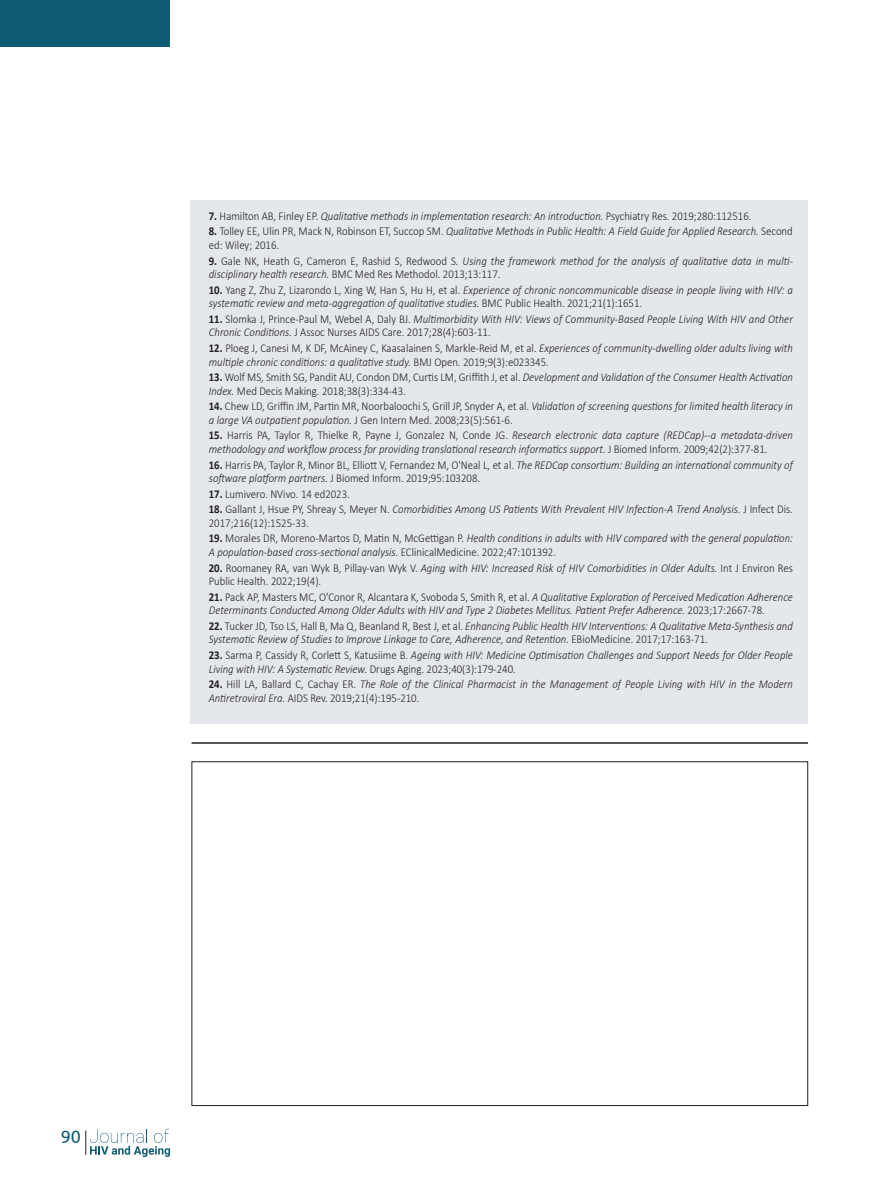
<style>
.page{position:relative;width:893px;height:1191px;background:#fff}
.page>*{position:absolute;margin:0;border:0;box-sizing:border-box;transform-origin:0 0}
.t1{font:18px "Ubuntu";color:#0f5b73}
.t2{font:italic 300 12px/13.5px "Calibri";color:#231f20;scale:.9 1}
.t3{font:300 12px/13.5px "Calibri";color:#231f20;scale:.9 1}
.s1{font-weight:700;font-style:normal}
.s2{font-style:normal}
.s3{font-weight:700}
.s4{font-style:italic}
</style>
<div class="page">
<div style="left:0;top:0;width:170px;height:47px;background:#0f5b73"></div>
<svg style="left:85px;top:1128px;width:85px;height:29px"></svg>
<div style="left:191px;top:200px;width:617px;height:523px;background:#e4e7ec"></div>
<hr style="left:191px;top:742px;width:617px;height:1px;background:#231f20">
<p class="t2" style="left:209px;top:209px;width:604px"><span class="s1">7.</span> <span class="s2">Hamilton AB, Finley EP.</span> Qualitative methods in implementation research: An introduction. <span class="s2">Psychiatry Res. 2019;280:112516.</span></p>
<p class="t2" style="left:209px;top:225px;width:650px"><span class="s1">8.</span> <span class="s2">Tolley EE, Ulin PR, Mack N, Robinson ET, Succop SM.</span> Qualitative Methods in Public Health: A Field Guide for Applied Research. <span class="s2">Second ed: Wiley; 2016.</span></p>
<p class="t2" style="left:209px;top:254px;width:650px"><span class="s1">9.</span> <span class="s2">Gale NK, Heath G, Cameron E, Rashid S, Redwood S.</span> Using the framework method for the analysis of qualitative data in multi&shy;disciplinary health research. <span class="s2">BMC Med Res Methodol. 2013;13:117.</span></p>
<p class="t2" style="left:209px;top:283px;width:650px"><span class="s1">10.</span> <span class="s2">Yang Z, Zhu Z, Lizarondo L, Xing W, Han S, Hu H, et al.</span> Experience of chronic noncommunicable disease in people living with HIV: a systematic review and meta-aggregation of qualitative studies. <span class="s2">BMC Public Health. 2021;21(1):1651.</span></p>
<p class="t2" style="left:209px;top:312px;width:650px"><span class="s1">11.</span> <span class="s2">Slomka J, Prince-Paul M, Webel A, Daly BJ.</span> Multimorbidity With HIV: Views of Community-Based People Living With HIV and Other<br>Chronic Conditions. <span class="s2">J Assoc Nurses AIDS Care. 2017;28(4):603-11.</span></p>
<p class="t2" style="left:209px;top:341px;width:650px"><span class="s1">12.</span> <span class="s2">Ploeg J, Canesi M, K DF, McAiney C, Kaasalainen S, Markle-Reid M, et al.</span> Experiences of community-dwelling older adults living with multiple chronic conditions: a qualitative study. <span class="s2">BMJ Open. 2019;9(3):e023345.</span></p>
<p class="t3" style="left:209px;top:370px;width:650px"><span class="s3">13.</span> Wolf MS, Smith SG, Pandit AU, Condon DM, Curtis LM, Griffith J, et al. <span class="s4">Development and Validation of the Consumer Health Activation<br>Index.</span> Med Decis Making. 2018;38(3):334-43.</p>
<p class="t3" style="left:209px;top:399px;width:650px"><span class="s3">14.</span> Chew LD, Griffin JM, Partin MR, Noorbaloochi S, Grill JP, Snyder A, et al. <span class="s4">Validation of screening questions for limited health literacy in a large VA outpatient population.</span> J Gen Intern Med. 2008;23(5):561-6.</p>
<p class="t2" style="left:209px;top:428px;width:650px"><span class="s1">15.</span> <span class="s2">Harris PA, Taylor R, Thielke R, Payne J, Gonzalez N, Conde JG.</span> Research electronic data capture (REDCap)--a metadata-driven methodology and workflow process for providing translational research informatics support. <span class="s2">J Biomed Inform. 2009;42(2):377-81.</span></p>
<p class="t3" style="left:209px;top:458px;width:650px"><span class="s3">16.</span> Harris PA, Taylor R, Minor BL, Elliott V, Fernandez M, O'Neal L, et al. <span class="s4">The REDCap consortium: Building an international community of software platform partners.</span> J Biomed Inform. 2019;95:103208.</p>
<p class="t3" style="left:209px;top:487px;width:158px"><span class="s3">17.</span> Lumivero. NVivo. 14 ed2023.</p>
<p class="t2" style="left:209px;top:502px;width:650px"><span class="s1">18.</span> <span class="s2">Gallant J, Hsue PY, Shreay S, Meyer N.</span> Comorbidities Among US Patients With Prevalent HIV Infection-A Trend Analysis. <span class="s2">J Infect Dis.<br>2017;216(12):1525-33.</span></p>
<p class="t2" style="left:209px;top:531px;width:650px"><span class="s1">19.</span> <span class="s2">Morales DR, Moreno-Martos D, Matin N, McGettigan P.</span> Health conditions in adults with HIV compared with the general population:<br>A population-based cross-sectional analysis. <span class="s2">EClinicalMedicine. 2022;47:101392.</span></p>
<p class="t3" style="left:209px;top:561px;width:650px"><span class="s3">20.</span> Roomaney RA, van Wyk B, Pillay-van Wyk V. <span class="s4">Aging with HIV: Increased Risk of HIV Comorbidities in Older Adults.</span> Int J Environ Res<br>Public Health. 2022;19(4).</p>
<p class="t2" style="left:209px;top:590px;width:650px"><span class="s1">21.</span> <span class="s2">Pack AP, Masters MC, O'Conor R, Alcantara K, Svoboda S, Smith R, et al.</span> A Qualitative Exploration of Perceived Medication Adherence<br>Determinants Conducted Among Older Adults with HIV and Type 2 Diabetes Mellitus. Patient Prefer Adherence. <span class="s2">2023;17:2667-78.</span></p>
<p class="t2" style="left:209px;top:619px;width:650px"><span class="s1">22.</span> <span class="s2">Tucker JD, Tso LS, Hall B, Ma Q, Beanland R, Best J, et al.</span> Enhancing Public Health HIV Interventions: A Qualitative Meta-Synthesis and<br>Systematic Review of Studies to Improve Linkage to Care, Adherence, and Retention. <span class="s2">EBioMedicine. 2017;17:163-71.</span></p>
<p class="t2" style="left:209px;top:648px;width:650px"><span class="s1">23.</span> <span class="s2">Sarma P, Cassidy R, Corlett S, Katusiime B.</span> Ageing with HIV: Medicine Optimisation Challenges and Support Needs for Older People<br>Living with HIV: A Systematic Review. <span class="s2">Drugs Aging. 2023;40(3):179-240.</span></p>
<p class="t2" style="left:209px;top:677px;width:651px"><span class="s1">24.</span> <span class="s2">Hill LA, Ballard C, Cachay ER.</span> The Role of the Clinical Pharmacist in the Management of People Living with HIV in the Modern<br>Antiretroviral Era. <span class="s2">AIDS Rev. 2019;21(4):195-210.</span></p>
<h1 class="t1" style="left:61px;top:1125px;width:22px">90</h1>
</div>
